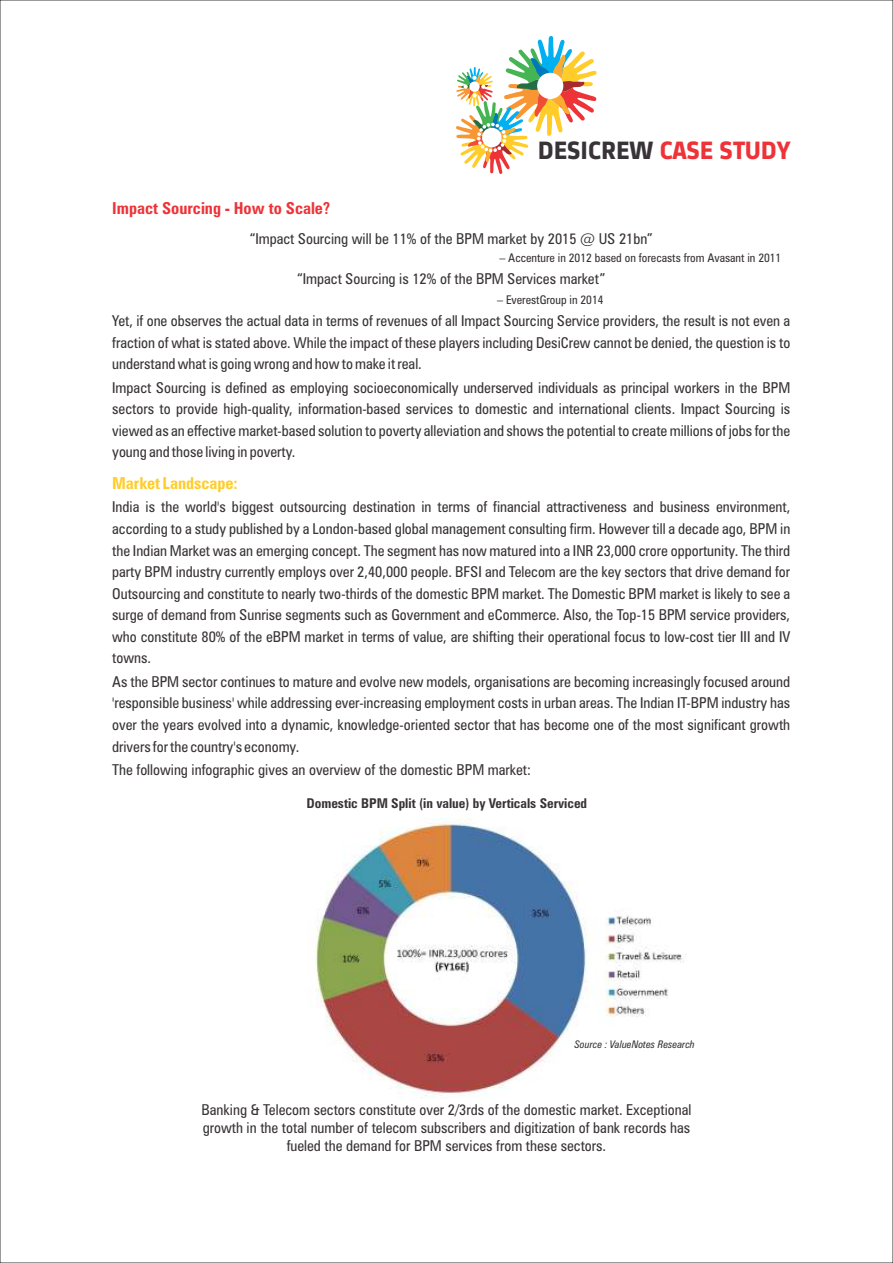
<style>
.page{position:relative;width:893px;height:1263px;background:#fff}
.page>*{position:absolute;margin:0;border:0;box-sizing:border-box;transform-origin:0 0}
.t1{font:700 26.1px "Alstom";color:#ed3338}
.t2{font:700 condensed 16.5px "Zurich BT";color:#ed3338}
.t3{font:700 condensed 16.5px "Zurich BT";color:#ffcc29}
.t4{font:condensed 15px/21.6px "Zurich BT";color:#383336;text-align:justify}
.t5{font:700 condensed 13.5px "Zurich BT";color:#383336}
.t6{font:condensed 12px "Zurich BT";color:#383336}
.t7{font:italic condensed 10.5px "Zurich BT";color:#383336}
.s1{color:#383336}
</style>
<div class="page">
<svg style="left:456px;top:36px;width:141px;height:138px"></svg>
<img style="left:314px;top:818px;width:369px;height:280px">
<h1 class="t1" style="left:538px;top:138px;width:254px"><span class="s1">DESICREW</span> CASE STUDY</h1>
<p class="t2" style="left:112px;top:202px;width:219px">Impact Sourcing - How to Scale?</p>
<p class="t4" style="left:250px;top:229px;width:404px">“Impact Sourcing will be 11% of the BPM market by 2015 @ US 21bn”</p>
<p class="t6" style="left:499px;top:253px;width:283px">– Accenture in 2012 based on forecasts from Avasant in 2011</p>
<p class="t4" style="left:297px;top:269px;width:309px">“Impact Sourcing is 12% of the BPM Services market”</p>
<p class="t6" style="left:497px;top:295px;width:108px">– EverestGroup in 2014</p>
<p class="t4" style="left:112px;top:311px;width:680px">Yet, if one observes the actual data in terms of revenues of all Impact Sourcing Service providers, the result is not even a fraction of what is stated above. While the impact of these players including DesiCrew cannot be denied, the question is to understand what is going wrong and how to make it real.</p>
<p class="t4" style="left:112px;top:378px;width:680px">Impact Sourcing is defined as employing socioeconomically underserved individuals as principal workers in the BPM sectors to provide high-quality, information-based services to domestic and international clients. Impact Sourcing is viewed as an effective market-based solution to poverty alleviation and shows the potential to create millions of jobs for the young and those living in poverty.</p>
<p class="t3" style="left:112px;top:476px;width:127px">Market Landscape:</p>
<p class="t4" style="left:112px;top:498px;width:680px">India is the world's biggest outsourcing destination in terms of financial attractiveness and business environment, according to a study published by a London-based global management consulting firm. However till a decade ago, BPM in the Indian Market was an emerging concept. The segment has now matured into a INR 23,000 crore opportunity. The third party BPM industry currently employs over 2,40,000 people. BFSI and Telecom are the key sectors that drive demand for Outsourcing and constitute to nearly two-thirds of the domestic BPM market. The Domestic BPM market is likely to see a surge of demand from Sunrise segments such as Government and eCommerce. Also, the Top-15 BPM service providers, who constitute 80% of the eBPM market in terms of value, are shifting their operational focus to low-cost tier III and IV towns.</p>
<p class="t4" style="left:112px;top:672px;width:680px">As the BPM sector continues to mature and evolve new models, organisations are becoming increasingly focused around 'responsible business' while addressing ever-increasing employment costs in urban areas. The Indian IT-BPM industry has over the years evolved into a dynamic, knowledge-oriented sector that has become one of the most significant growth drivers for the country's economy.</p>
<p class="t4" style="left:112px;top:760px;width:420px">The following infographic gives an overview of the domestic BPM market:</p>
<p class="t5" style="left:306px;top:797px;width:282px">Domestic BPM Split (in value) by Verticals Serviced</p>
<p class="t7" style="left:574px;top:1040px;width:122px">Source : ValueNotes Research</p>
<p class="t4" style="left:202px;top:1102px;width:491px;line-height:18px;text-align:center">Banking &amp; Telecom sectors constitute over 2/3rds of the domestic market. Exceptional growth in the total number of telecom subscribers and digitization of bank records has fueled the demand for BPM services from these sectors.</p>
</div>
